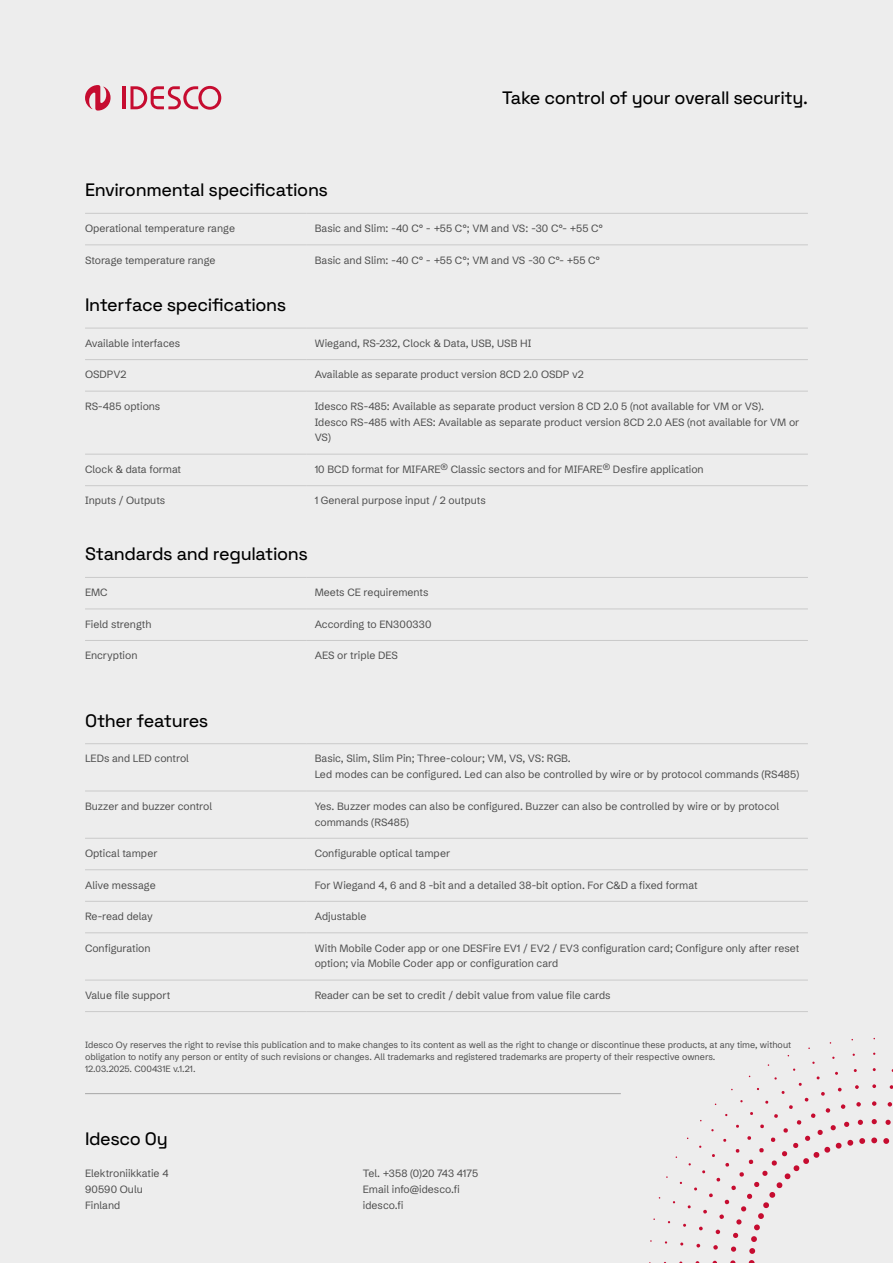
<style>
.page{position:relative;width:893px;height:1263px;background:#ededed}
.page>*{position:absolute;margin:0;border:0;box-sizing:border-box;transform-origin:0 0}
.t1{font:500 18px "Space Grotesk";letter-spacing:-.02em;color:#000}
.t2{font:10.5px/15.8px "Schibsted Grotesk";color:#4d4d4d}
.t3{font:9px/12px "Schibsted Grotesk";color:#4d4d4d}
</style>
<div class="page">
<svg style="left:85px;top:85px;width:26px;height:26px"></svg>
<hr style="left:122px;top:86px;width:3px;height:23px;background:#c60c30">
<svg style="left:130px;top:86px;width:91px;height:24px"></svg>
<svg style="left:872px;top:1084px;width:4px;height:4px"></svg>
<svg style="left:890px;top:1085px;width:3px;height:4px"></svg>
<svg style="left:872px;top:1101px;width:4px;height:5px"></svg>
<svg style="left:887px;top:1102px;width:5px;height:5px"></svg>
<svg style="left:730px;top:1260px;width:5px;height:3px"></svg>
<svg style="left:872px;top:1119px;width:5px;height:5px"></svg>
<svg style="left:885px;top:1119px;width:6px;height:6px"></svg>
<svg style="left:749px;top:1260px;width:6px;height:3px"></svg>
<svg style="left:650px;top:1039px;width:215px;height:215px"></svg>
<svg style="left:871px;top:1137px;width:6px;height:6px"></svg>
<svg style="left:883px;top:1138px;width:6px;height:6px"></svg>
<hr style="left:85px;top:1093px;width:536px;height:1px;background:#a6a6a6">
<hr style="left:85px;top:213px;width:221px;height:1px;background:#cacaca">
<hr style="left:306px;top:213px;width:502px;height:1px;background:#cacaca">
<hr style="left:85px;top:244px;width:221px;height:1px;background:#cacaca">
<hr style="left:306px;top:244px;width:502px;height:1px;background:#cacaca">
<hr style="left:85px;top:328px;width:221px;height:1px;background:#cacaca">
<hr style="left:306px;top:328px;width:502px;height:1px;background:#cacaca">
<hr style="left:85px;top:359px;width:221px;height:1px;background:#cacaca">
<hr style="left:306px;top:359px;width:502px;height:1px;background:#cacaca">
<hr style="left:85px;top:391px;width:221px;height:1px;background:#cacaca">
<hr style="left:306px;top:391px;width:502px;height:1px;background:#cacaca">
<hr style="left:85px;top:454px;width:221px;height:1px;background:#cacaca">
<hr style="left:306px;top:454px;width:502px;height:1px;background:#cacaca">
<hr style="left:85px;top:485px;width:221px;height:1px;background:#cacaca">
<hr style="left:306px;top:485px;width:502px;height:1px;background:#cacaca">
<hr style="left:85px;top:577px;width:221px;height:1px;background:#cacaca">
<hr style="left:306px;top:577px;width:502px;height:1px;background:#cacaca">
<hr style="left:85px;top:608px;width:221px;height:1px;background:#cacaca">
<hr style="left:306px;top:608px;width:502px;height:1px;background:#cacaca">
<hr style="left:85px;top:640px;width:221px;height:1px;background:#cacaca">
<hr style="left:306px;top:640px;width:502px;height:1px;background:#cacaca">
<hr style="left:85px;top:743px;width:221px;height:1px;background:#cacaca">
<hr style="left:306px;top:743px;width:502px;height:1px;background:#cacaca">
<hr style="left:85px;top:791px;width:221px;height:1px;background:#cacaca">
<hr style="left:306px;top:791px;width:502px;height:1px;background:#cacaca">
<hr style="left:85px;top:838px;width:221px;height:1px;background:#cacaca">
<hr style="left:306px;top:838px;width:502px;height:1px;background:#cacaca">
<hr style="left:85px;top:869px;width:221px;height:1px;background:#cacaca">
<hr style="left:306px;top:869px;width:502px;height:1px;background:#cacaca">
<hr style="left:85px;top:901px;width:221px;height:1px;background:#cacaca">
<hr style="left:306px;top:901px;width:502px;height:1px;background:#cacaca">
<hr style="left:85px;top:932px;width:221px;height:1px;background:#cacaca">
<hr style="left:306px;top:932px;width:502px;height:1px;background:#cacaca">
<hr style="left:85px;top:980px;width:221px;height:1px;background:#cacaca">
<hr style="left:306px;top:980px;width:502px;height:1px;background:#cacaca">
<hr style="left:85px;top:1011px;width:221px;height:1px;background:#cacaca">
<hr style="left:306px;top:1011px;width:502px;height:1px;background:#cacaca">
<h1 class="t1" style="left:502px;top:84px;width:307px">Take control of your overall security.</h1>
<h1 class="t1" style="left:85px;top:176px;width:245px">Environmental specifications</h1>
<p class="t2" style="left:85px;top:219px;width:152px">Operational temperature range</p>
<p class="t2" style="left:315px;top:219px;width:290px">Basic and Slim: -40 C° - +55 C°; VM and VS: -30 C°- +55 C°</p>
<p class="t2" style="left:85px;top:251px;width:132px">Storage temperature range</p>
<p class="t2" style="left:315px;top:251px;width:287px">Basic and Slim: -40 C° - +55 C°; VM and VS -30 C°- +55 C°</p>
<h1 class="t1" style="left:85px;top:291px;width:203px">Interface specifications</h1>
<p class="t2" style="left:85px;top:334px;width:97px">Available interfaces</p>
<p class="t2" style="left:315px;top:334px;width:218px">Wiegand, RS-232, Clock &amp; Data, USB, USB HI</p>
<p class="t2" style="left:85px;top:365px;width:43px">OSDPV2</p>
<p class="t2" style="left:315px;top:365px;width:271px">Available as separate product version 8CD 2.0 OSDP v2</p>
<p class="t2" style="left:85px;top:397px;width:77px">RS-485 options</p>
<p class="t2" style="left:315px;top:397px;width:486px">Idesco RS-485: Available as separate product version 8 CD 2.0 5 (not available for VM or VS).<br>Idesco RS-485 with AES: Available as separate product version 8CD 2.0 AES (not available for VM or<br>VS)</p>
<p class="t2" style="left:85px;top:460px;width:98px">Clock &amp; data format</p>
<p class="t2" style="left:315px;top:460px;width:391px">10 BCD format for MIFARE<sup>®</sup> Classic sectors and for MIFARE<sup>®</sup> Desfire application</p>
<p class="t2" style="left:85px;top:492px;width:82px">Inputs / Outputs</p>
<p class="t2" style="left:315px;top:492px;width:173px">1 General purpose input / 2 outputs</p>
<h1 class="t1" style="left:85px;top:540px;width:224px">Standards and regulations</h1>
<p class="t2" style="left:85px;top:583px;width:24px">EMC</p>
<p class="t2" style="left:315px;top:583px;width:115px">Meets CE requirements</p>
<p class="t2" style="left:85px;top:615px;width:68px">Field strength</p>
<p class="t2" style="left:315px;top:615px;width:118px">According to EN300330</p>
<p class="t2" style="left:85px;top:646px;width:54px">Encryption</p>
<p class="t2" style="left:315px;top:646px;width:85px">AES or triple DES</p>
<h1 class="t1" style="left:85px;top:707px;width:125px">Other features</h1>
<p class="t2" style="left:85px;top:750px;width:105px">LEDs and LED control</p>
<p class="t2" style="left:315px;top:750px;width:486px">Basic, Slim, Slim Pin; Three-colour; VM, VS, VS: RGB.<br>Led modes can be configured. Led can also be controlled by wire or by protocol commands (RS485)</p>
<p class="t2" style="left:85px;top:797px;width:129px">Buzzer and buzzer control</p>
<p class="t2" style="left:315px;top:797px;width:466px">Yes. Buzzer modes can also be configured. Buzzer can also be controlled by wire or by protocol commands (RS485)</p>
<p class="t2" style="left:85px;top:844px;width:74px">Optical tamper</p>
<p class="t2" style="left:315px;top:844px;width:137px">Configurable optical tamper</p>
<p class="t2" style="left:85px;top:876px;width:72px">Alive message</p>
<p class="t2" style="left:315px;top:876px;width:384px">For Wiegand 4, 6 and 8 -bit and a detailed 38-bit option. For C&amp;D a fixed format</p>
<p class="t2" style="left:85px;top:907px;width:69px">Re-read delay</p>
<p class="t2" style="left:315px;top:907px;width:53px">Adjustable</p>
<p class="t2" style="left:85px;top:939px;width:67px">Configuration</p>
<p class="t2" style="left:315px;top:939px;width:486px">With Mobile Coder app or one DESFire EV1 / EV2 / EV3 configuration card; Configure only after reset option; via Mobile Coder app or configuration card</p>
<p class="t2" style="left:85px;top:986px;width:87px">Value file support</p>
<p class="t2" style="left:315px;top:986px;width:297px">Reader can be set to credit / debit value from value file cards</p>
<p class="t3" style="left:85px;top:1037px;width:708px">Idesco Oy reserves the right to revise this publication and to make changes to its content as well as the right to change or discontinue these products, at any time, without obligation to notify any person or entity of such revisions or changes. All trademarks and registered trademarks are property of their respective owners.<br>12.03.2025. C00431E v.1.21.</p>
<h1 class="t1" style="left:85px;top:1124px;width:84px">Idesco Oy</h1>
<p class="t2" style="left:85px;top:1164px;width:85px">Elektroniikkatie 4<br>90590 Oulu<br>Finland</p>
<p class="t2" style="left:363px;top:1164px;width:117px">Tel. +358 (0)20 743 4175<br>Email info@idesco.fi idesco.fi</p>
</div>
